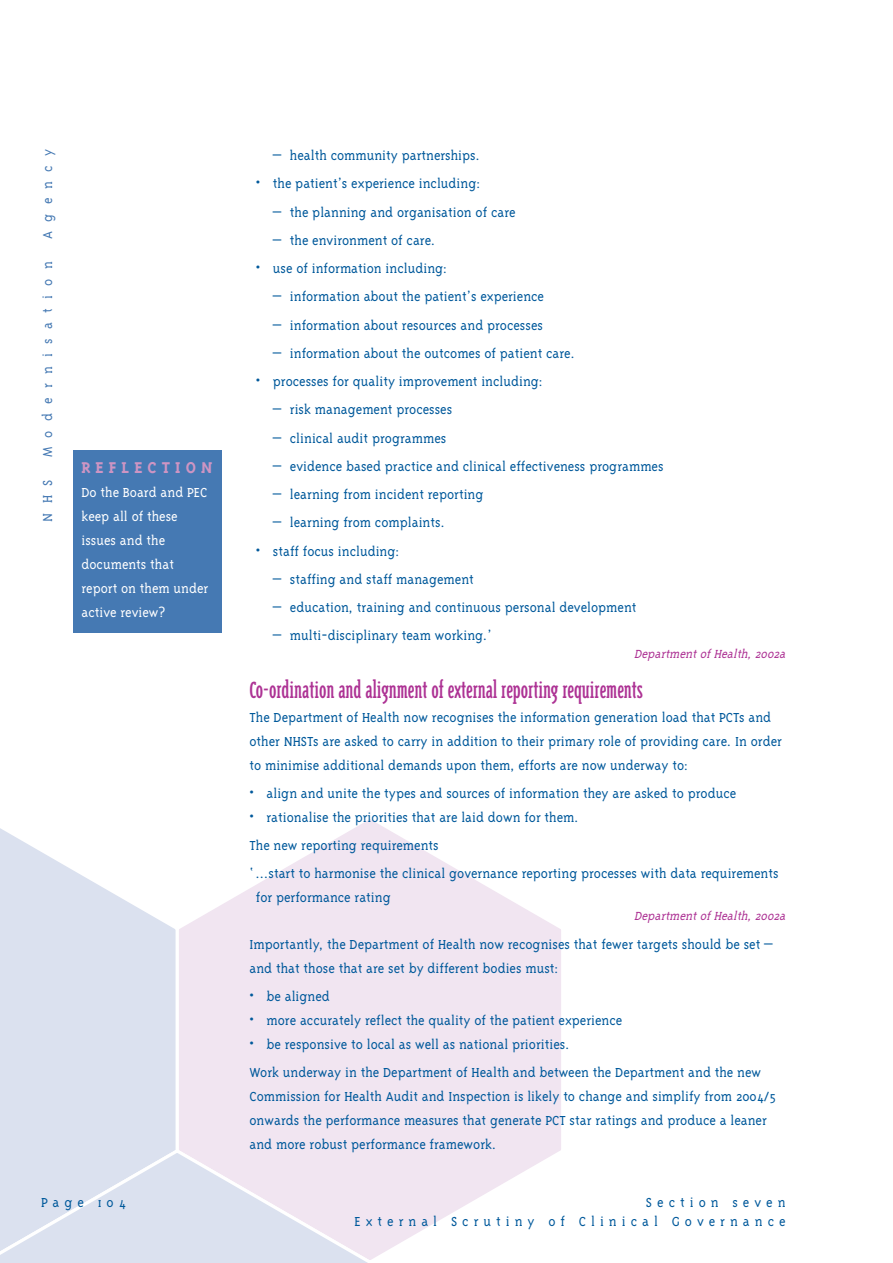
<style>
.page{position:relative;width:893px;height:1263px;background:#fff}
.page>*{position:absolute;margin:0;border:0;box-sizing:border-box;transform-origin:0 0}
.t1{font:27px "Triplex Cond Serif";color:#ad3294}
.t2{font:700 18px "Triplex Serif";letter-spacing:.285em;color:#ce95c3}
.t3{font:300 15px/24px "Triplex Serif";color:#00599b}
.t4{font:300 15px/24px "Triplex Serif";color:#fff}
.t5{font:300 15px/19.2px "Triplex Serif";letter-spacing:.335em;color:#00599b;text-align:right}
.t6{font:300 15px "Triplex Serif";letter-spacing:.62em;color:#4579b3}
.t7{font:italic 300 13.5px "Triplex Serif";color:#ad3294}
</style>
<div class="page">
<svg style="left:180px;top:819px;width:381px;height:439px"></svg>
<svg style="left:0;top:828px;width:180px;height:319px"></svg>
<svg style="left:0;top:1147px;width:373px;height:116px;background:#e1e3f0"></svg>
<div style="left:73px;top:451px;width:149px;height:182px;background:#4579b3"></div>
<p class="t6" style="left:42px;top:239px;width:92px;rotate:-90deg">Agency</p>
<p class="t6" style="left:42px;top:457px;width:198px;rotate:-90deg">Modernisation</p>
<p class="t6" style="left:42px;top:522px;width:43px;rotate:-90deg">NHS</p>
<p class="t2" style="left:81px;top:460px;width:133px">REFLECTION</p>
<p class="t4" style="left:81px;top:481px;width:128px">Do the Board and PEC keep all of these issues and the documents that report on them under active review?</p>
<p class="t3" style="left:273px;top:144px;width:208px">– health community partnerships.</p>
<p class="t3" style="left:256px;top:173px;width:226px">• the patient’s experience including:</p>
<p class="t3" style="left:273px;top:201px;width:244px">– the planning and organisation of care</p>
<p class="t3" style="left:273px;top:229px;width:164px">– the environment of care.</p>
<p class="t3" style="left:256px;top:257px;width:193px">• use of information including:</p>
<p class="t3" style="left:273px;top:286px;width:273px">– information about the patient’s experience</p>
<p class="t3" style="left:273px;top:314px;width:272px">– information about resources and processes</p>
<p class="t3" style="left:273px;top:342px;width:303px">– information about the outcomes of patient care.</p>
<p class="t3" style="left:256px;top:370px;width:289px">• processes for quality improvement including:</p>
<p class="t3" style="left:273px;top:399px;width:181px">– risk management processes</p>
<p class="t3" style="left:273px;top:427px;width:175px">– clinical audit programmes</p>
<p class="t3" style="left:273px;top:455px;width:392px">– evidence based practice and clinical effectiveness programmes</p>
<p class="t3" style="left:273px;top:483px;width:212px">– learning from incident reporting</p>
<p class="t3" style="left:273px;top:512px;width:173px">– learning from complaints.</p>
<p class="t3" style="left:256px;top:540px;width:145px">• staff focus including:</p>
<p class="t3" style="left:273px;top:568px;width:202px">– staffing and staff management</p>
<p class="t3" style="left:273px;top:597px;width:365px">– education, training and continuous personal development</p>
<p class="t3" style="left:273px;top:625px;width:220px">– multi-disciplinary team working.’</p>
<p class="t7" style="left:634px;top:649px;width:156px">DepartmentofHealth,2002a</p>
<h1 class="t1" style="left:249px;top:678px;width:395px">Co-ordination and alignment of external reporting requirements</h1>
<p class="t3" style="left:249px;top:706px;width:534px">The Department of Health now recognises the information generation load that PCTs and other NHSTs are asked to carry in addition to their primary role of providing care. In order to minimise additional demands upon them, efforts are now underway to:</p>
<p class="t3" style="left:249px;top:782px;width:488px">• align and unite the types and sources of information they are asked to produce</p>
<p class="t3" style="left:249px;top:804px;width:530px;line-height:28.2px">• rationalise the priorities that are laid down for them.<br>The new reporting requirements<br>‘ …start to harmonise the clinical governance reporting processes with data requirements</p>
<p class="t3" style="left:256px;top:887px;width:136px">for performance rating</p>
<p class="t7" style="left:634px;top:911px;width:156px">DepartmentofHealth,2002a</p>
<p class="t3" style="left:249px;top:933px;width:524px">Importantly, the Department of Health now recognises that fewer targets should be set – and that those that are set by different bodies must:</p>
<p class="t3" style="left:249px;top:985px;width:82px">• be aligned</p>
<p class="t3" style="left:249px;top:1009px;width:374px">• more accurately reflect the quality of the patient experience</p>
<p class="t3" style="left:249px;top:1031px;width:513px;line-height:28.2px">• be responsive to local as well as national priorities.<br>Work underway in the Department of Health and between the Department and the new</p>
<p class="t3" style="left:249px;top:1086px;width:528px">Commission for Health Audit and Inspection is likely to change and simplify from 2004/5 onwards the performance measures that generate PCT star ratings and produce a leaner and more robust performance framework.</p>
<p class="t3" style="left:41px;top:1191px;width:86px">Page 104</p>
<p class="t5" style="left:354px;top:1193px;width:432px">Section seven<br>External Scrutiny of Clinical Governance</p>
</div>
